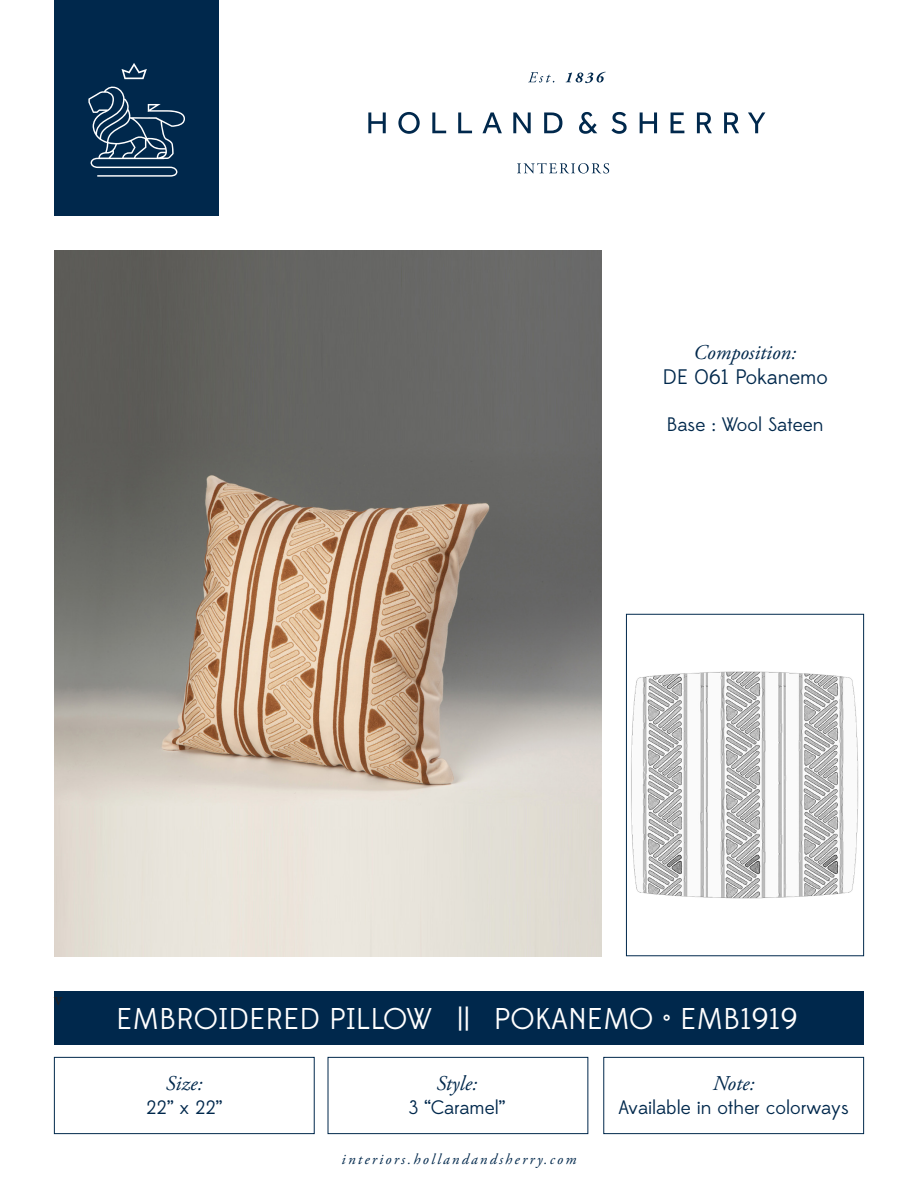
<style>
.page{position:relative;width:918px;height:1188px;background:#fff}
.page>*{position:absolute;margin:0;border:0;box-sizing:border-box;transform-origin:0 0}
.t1{font:30px "Edmondsans";color:#fff}
.t2{font:italic 21px "Adobe Garamond Pro";color:#00284c}
.t3{font:21px "Edmondsans";color:#00284c}
.t4{font:19.5px "Edmondsans";color:#00284c}
.t5{font:18px "Minion Pro";color:#231f20}
.t6{font:italic 15px "Adobe Garamond Pro";letter-spacing:.15em;color:#00284c}
</style>
<div class="page">
<svg style="left:517px;top:163px;width:92px;height:10px"></svg>
<svg style="left:528px;top:72px;width:26px;height:10px"></svg>
<svg style="left:566px;top:72px;width:40px;height:11px"></svg>
<svg style="left:368px;top:112px;width:18px;height:21px"></svg>
<svg style="left:398px;top:112px;width:22px;height:22px"></svg>
<svg style="left:432px;top:112px;width:14px;height:21px"></svg>
<svg style="left:458px;top:112px;width:14px;height:21px"></svg>
<svg style="left:482px;top:112px;width:20px;height:21px"></svg>
<svg style="left:513px;top:112px;width:18px;height:21px"></svg>
<svg style="left:544px;top:112px;width:18px;height:21px"></svg>
<svg style="left:579px;top:112px;width:18px;height:22px"></svg>
<svg style="left:611px;top:112px;width:16px;height:22px"></svg>
<svg style="left:640px;top:112px;width:17px;height:21px"></svg>
<svg style="left:671px;top:112px;width:13px;height:21px"></svg>
<svg style="left:697px;top:112px;width:15px;height:21px"></svg>
<svg style="left:724px;top:112px;width:15px;height:21px"></svg>
<svg style="left:748px;top:112px;width:17px;height:21px"></svg>
<div style="left:54px;top:0;width:165px;height:216px;background:#00284c"></div>
<svg style="left:122px;top:63px;width:25px;height:16px"></svg>
<svg style="left:88px;top:86px;width:96px;height:90px"></svg>
<img style="left:54px;top:251px;width:547px;height:705px">
<div style="left:54px;top:991px;width:810px;height:54px;background:#00284c"></div>
<img style="left:631px;top:671px;width:228px;height:228px">
<div style="left:626px;top:614px;width:238px;height:342px;border:1px solid #00284c"></div>
<div style="left:54px;top:1057px;width:261px;height:77px;border:1px solid #00284c"></div>
<div style="left:328px;top:1057px;width:260px;height:77px;border:1px solid #00284c"></div>
<div style="left:603px;top:1057px;width:261px;height:77px;border:1px solid #00284c"></div>
<p class="t2" style="left:694px;top:340px;width:104px">Composition:</p>
<p class="t3" style="left:662px;top:365px;width:167px">DE 061 Pokanemo</p>
<p class="t4" style="left:666px;top:413px;width:159px">Base : Wool Sateen</p>
<p class="t5" style="left:54px;top:987px;width:10px">v</p>
<p class="t1" style="left:116px;top:1002px;width:683px">EMBROIDERED PILLOW || POKANEMO • EMB1919</p>
<p class="t2" style="left:166px;top:1071px;width:38px">Size:</p>
<p class="t4" style="left:146px;top:1096px;width:78px">22” x 22”</p>
<p class="t2" style="left:437px;top:1071px;width:42px">Style:</p>
<p class="t4" style="left:409px;top:1096px;width:98px">3 “Caramel”</p>
<p class="t6" style="left:342px;top:1151px;width:236px">interiors.hollandandsherry.com</p>
<p class="t2" style="left:713px;top:1071px;width:43px">Note:</p>
<p class="t4" style="left:618px;top:1096px;width:232px">Available in other colorways</p>
</div>
